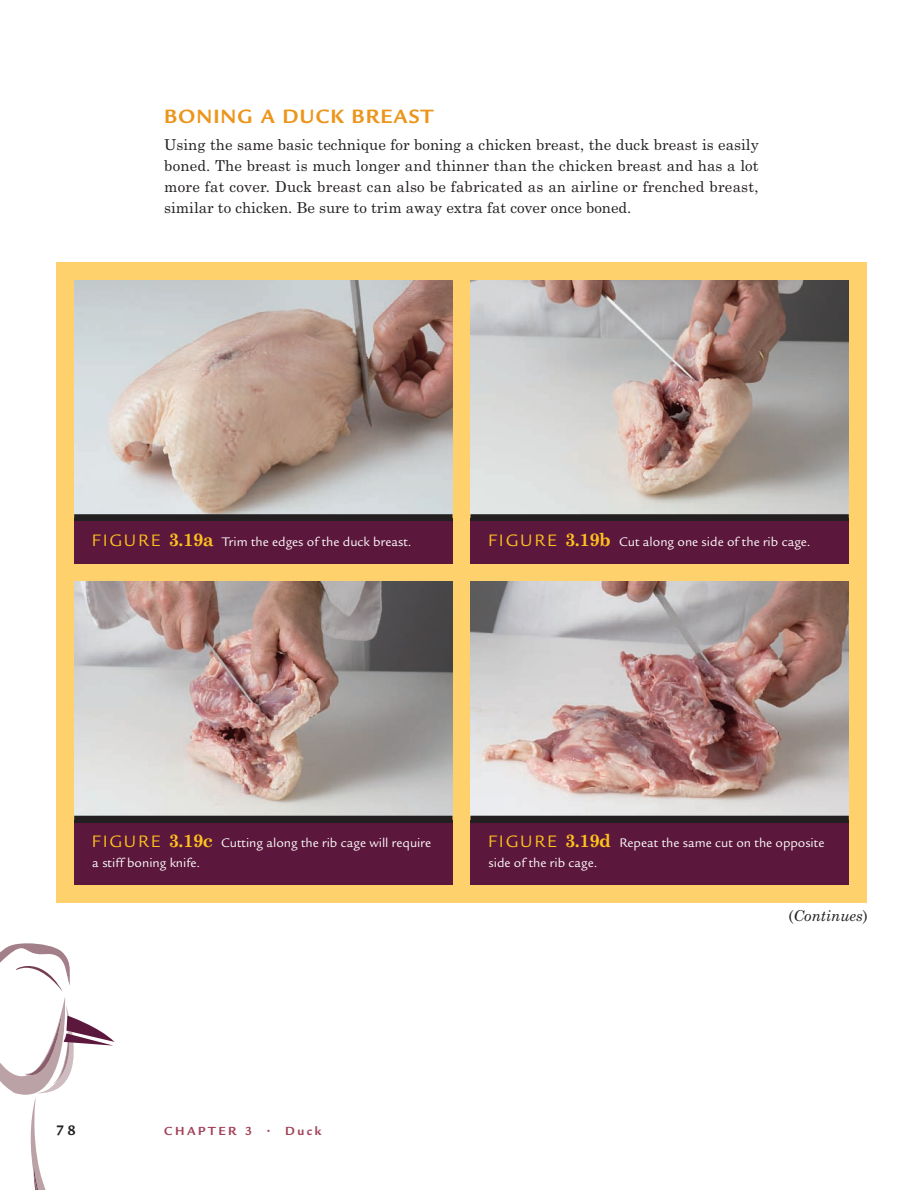
<style>
.page{position:relative;width:923px;height:1190px;background:#fff}
.page>*{position:absolute;margin:0;border:0;box-sizing:border-box;transform-origin:0 0}
.t1{font:700 21px "Legacy Sans Std";letter-spacing:.05em;color:#ec951a}
.t2{font:15px/21px "Century Schoolbook Std";color:#231f20;text-align:justify}
.t3{font:italic 15px "Century Schoolbook Std";color:#231f20}
.t4{font:700 15px "Legacy Sans Std";color:#231f20}
.t5{font:13.5px/19.5px "Legacy Sans Std";color:#fff}
.t6{font:700 12.75px "Legacy Sans Std";letter-spacing:.2em;color:#a3425a}
.s1{font-size:18px;color:#fec21d}
.s2{font-family:"Century Schoolbook Std";font-weight:700;font-size:18px;color:#fec21d}
.s3{font-style:normal}
</style>
<div class="page">
<div style="left:56px;top:262px;width:810px;height:640px;background:#fed16c"></div>
<img style="left:470px;top:280px;width:378px;height:234px">
<div style="left:470px;top:519px;width:378px;height:44px;background:#5c173c"></div>
<svg style="left:470px;top:514px;width:378px;height:5px;background:#2b2728"></svg>
<hr style="left:470px;top:519px;width:378px;height:2px;background:#231f20">
<img style="left:74px;top:280px;width:378px;height:234px">
<div style="left:74px;top:519px;width:378px;height:44px;background:#5c173c"></div>
<svg style="left:74px;top:514px;width:378px;height:5px;background:#2b2728"></svg>
<hr style="left:74px;top:519px;width:378px;height:2px;background:#231f20">
<img style="left:470px;top:581px;width:378px;height:234px">
<div style="left:470px;top:820px;width:378px;height:64px;background:#5c173c"></div>
<svg style="left:470px;top:815px;width:378px;height:5px;background:#3e3b3c"></svg>
<hr style="left:470px;top:820px;width:378px;height:2px;background:#231f20">
<img style="left:74px;top:581px;width:378px;height:234px">
<div style="left:74px;top:820px;width:378px;height:64px;background:#5c173c"></div>
<svg style="left:74px;top:815px;width:378px;height:5px;background:#3d3a3a"></svg>
<hr style="left:74px;top:820px;width:378px;height:2px;background:#231f20">
<svg style="left:0;top:943px;width:115px;height:247px"></svg>
<p class="t1" style="left:164px;top:109px;width:270px">BONING A DUCK BREAST</p>
<p class="t2" style="left:164px;top:136px;width:596px">Using the same basic technique for boning a chicken breast, the duck breast is easily boned. The breast is much longer and thinner than the chicken breast and has a lot more fat cover. Duck breast can also be fabricated as an airline or frenched breast, similar to chicken. Be sure to trim away extra fat cover once boned.</p>
<p class="t5" style="left:92px;top:533px;width:321px"><span class="s1">FIGURE</span> <span class="s2">3.19a</span> Trim the edges of the duck breast.</p>
<p class="t5" style="left:488px;top:533px;width:323px"><span class="s1">FIGURE</span> <span class="s2">3.19b</span> Cut along one side of the rib cage.</p>
<p class="t5" style="left:92px;top:834px;width:340px"><span class="s1">FIGURE</span> <span class="s2">3.19c</span> Cutting along the rib cage will require a stiff boning knife.</p>
<p class="t5" style="left:488px;top:834px;width:337px"><span class="s1">FIGURE</span> <span class="s2">3.19d</span> Repeat the same cut on the opposite side of the rib cage.</p>
<p class="t3" style="left:788px;top:909px;width:81px"><span class="s3">(</span>Continues<span class="s3">)</span></p>
<p class="t4" style="left:56px;top:1124px;width:21px">78</p>
<p class="t6" style="left:164px;top:1126px;width:158px">CHAPTER 3 • Duck</p>
</div>
